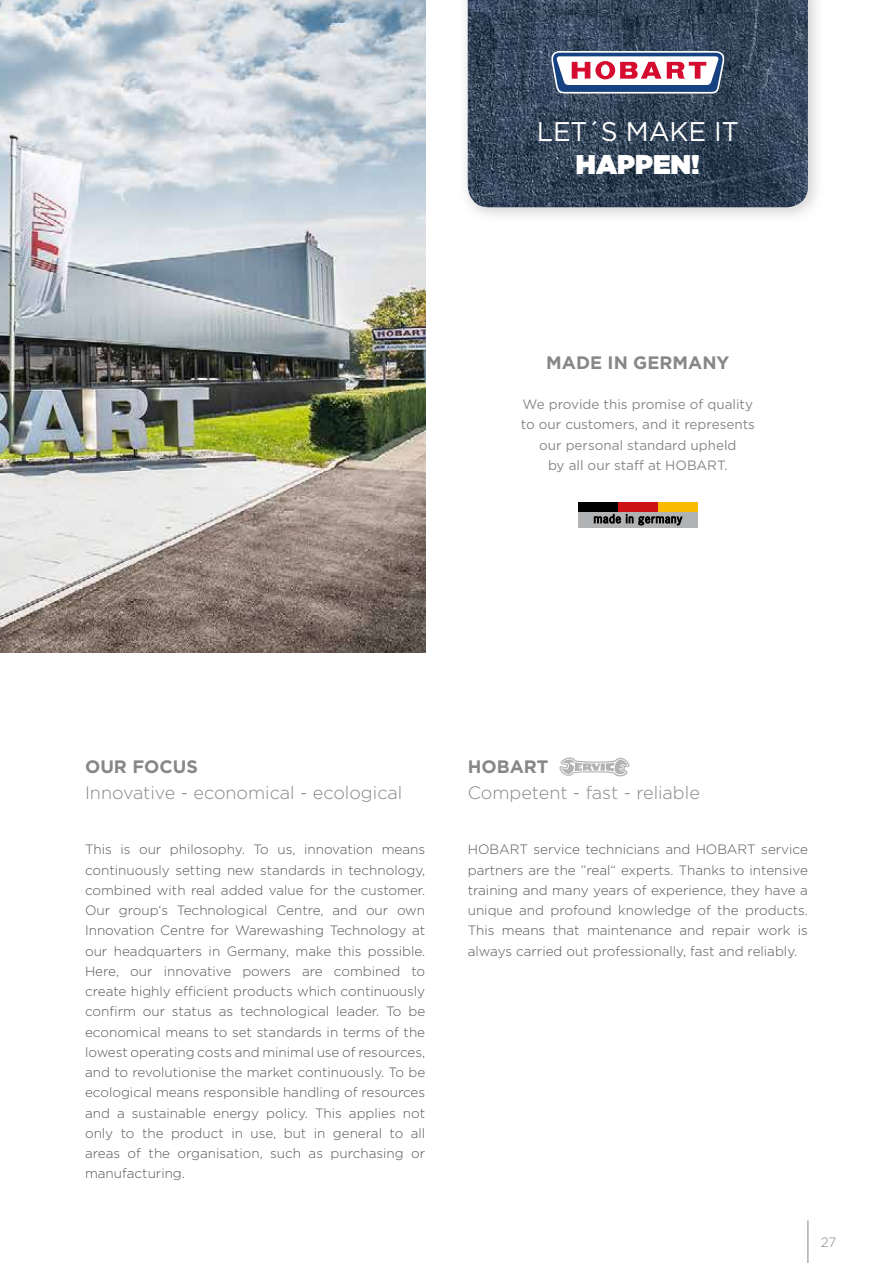
<style>
.page{position:relative;width:893px;height:1263px;background:#fff}
.page>*{position:absolute;margin:0;border:0;box-sizing:border-box;transform-origin:0 0}
.t1{font:27px "Gotham";color:#fff}
.t2{font:900 27px "Gotham";color:#fff}
.t3{font:300 18px "Gotham";color:#878786}
.t4{font:700 18px "Gotham";color:#878786}
.t5{font:300 13.5px/20.2px "Gotham";color:#565656;text-align:justify}
.t6{font:13.5px/20.2px "Gotham";color:#878786;text-align:center}
.t7{font:300 13.5px "Gotham";color:#878786}
</style>
<div class="page">
<hr style="left:807px;top:1220px;width:1px;height:43px;background:#878786">
<div style="left:456px;top:0;width:369px;height:224px;background:#000;opacity:.2"></div>
<img style="left:468px;top:0;width:340px;height:207px">
<svg style="left:551px;top:51px;width:173px;height:43px"></svg>
<div style="left:578px;top:512px;width:119px;height:16px;background:#b1b2b3"></div>
<div style="left:658px;top:502px;width:39px;height:10px;background:#fbba00"></div>
<div style="left:578px;top:502px;width:40px;height:10px;background:#000"></div>
<div style="left:618px;top:502px;width:40px;height:10px;background:#cd1316"></div>
<svg style="left:594px;top:514px;width:88px;height:11px"></svg>
<svg style="left:559px;top:757px;width:70px;height:19px"></svg>
<img style="left:0;top:0;width:425px;height:652px">
<h1 class="t1" style="left:537px;top:115px;width:204px">LET´S MAKE IT</h1>
<h1 class="t2" style="left:576px;top:145px;width:126px">HAPPEN!</h1>
<h2 class="t4" style="left:546px;top:350px;width:185px">MADE IN GERMANY</h2>
<p class="t6" style="left:521px;top:394px;width:236px">We provide this promise of quality to our customers, and it represents our personal standard upheld<br>by all our staff at HOBART.</p>
<h2 class="t4" style="left:85px;top:755px;width:114px">OUR FOCUS</h2>
<h2 class="t3" style="left:85px;top:781px;width:319px">Innovative - economical - ecological</h2>
<p class="t5" style="left:85px;top:839px;width:342px">This is our philosophy. To us, innovation means continuously setting new standards in technology, combined with real added value for the customer.<br>Our group‘s Technological Centre, and our own Innovation Centre for Warewashing Technology at our headquarters in Germany, make this possible.<br>Here, our innovative powers are combined to create highly efficient products which continuously confirm our status as technological leader. To be economical means to set standards in terms of the lowest operating costs and minimal use of resources, and to revolutionise the market continuously. To be ecological means responsible handling of resources and a sustainable energy policy. This applies not only to the product in use, but in general to all areas of the organisation, such as purchasing or manufacturing.</p>
<h2 class="t4" style="left:468px;top:755px;width:82px">HOBART</h2>
<h2 class="t3" style="left:468px;top:781px;width:234px">Competent - fast - reliable</h2>
<p class="t5" style="left:468px;top:839px;width:342px">HOBART service technicians and HOBART service partners are the ”real“ experts. Thanks to intensive training and many years of experience, they have a unique and profound knowledge of the products.<br>This means that maintenance and repair work is always carried out professionally, fast and reliably.</p>
<p class="t7" style="left:821px;top:1234px;width:17px">27</p>
</div>
